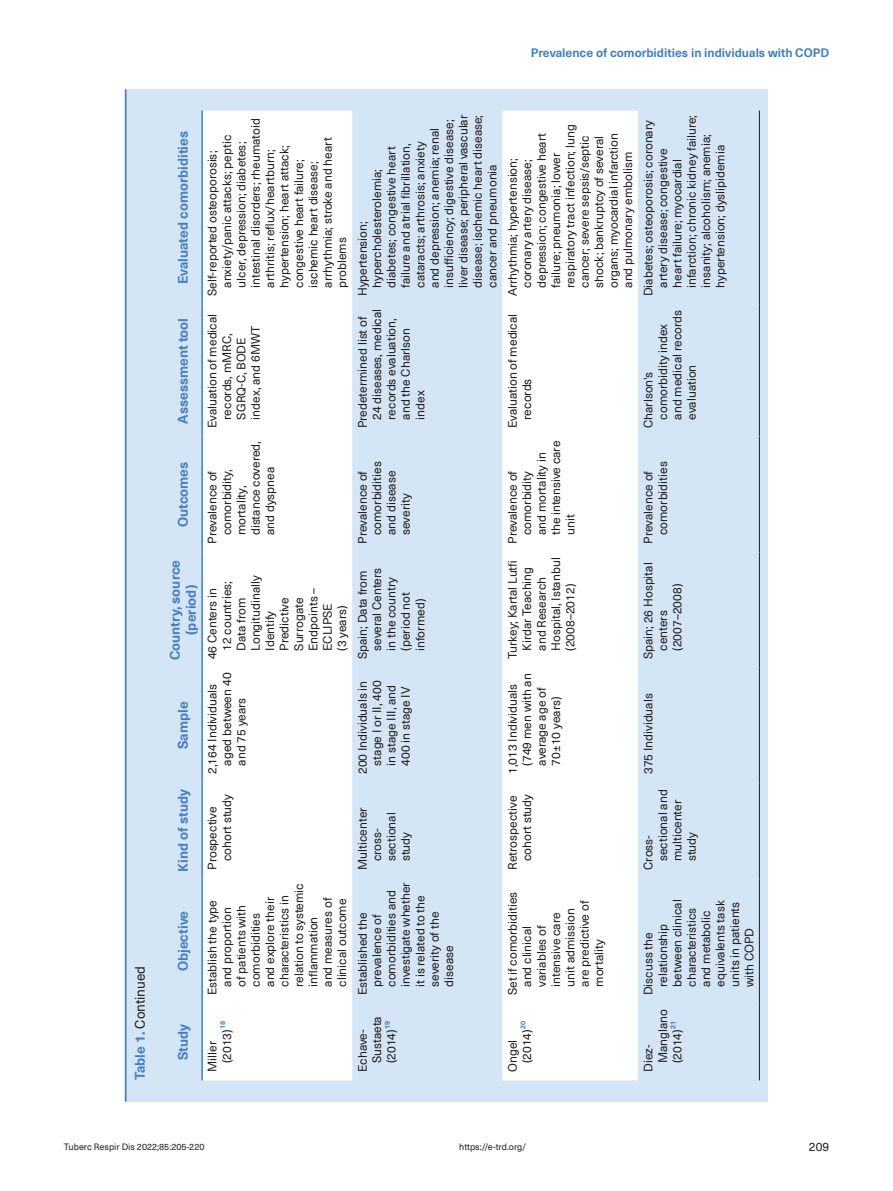
<style>
.page{position:relative;width:893px;height:1191px;background:#fff}
.page>*{position:absolute;margin:0;border:0;box-sizing:border-box;transform-origin:0 0}
.t1{font:700 13.5px/16.2px "Neue Haas Unica Pro";color:#437ec1;text-align:center}
.t2{font:13.5px "Neue Haas Unica Pro";color:#231f20}
.t3{font:12px/14.4px "Neue Haas Unica Pro";color:#231f20}
.t4{font:700 12px "Neue Haas Unica Pro";color:#437ec1}
.t5{font:9px "Neue Haas Unica Pro";color:#231f20}
.t6{font:700 7.05px "Neue Haas Unica Pro";color:#437ec1}
.s1{font-weight:700;color:#437ec1}
</style>
<div class="page">
<div style="left:125px;top:89px;width:643px;height:1012px;background:#d4e5f5"></div>
<hr style="left:125px;top:89px;width:1px;height:1012px;background:#437ec1">
<svg style="left:203px;top:111px;width:435px;height:969px;fill:#fff"></svg>
<hr style="left:759px;top:1003px;width:1px;height:77px;background:#231f20">
<hr style="left:759px;top:878px;width:1px;height:125px;background:#231f20">
<hr style="left:759px;top:782px;width:1px;height:96px;background:#231f20">
<hr style="left:759px;top:668px;width:1px;height:114px;background:#231f20">
<hr style="left:759px;top:552px;width:1px;height:116px;background:#231f20">
<hr style="left:759px;top:437px;width:1px;height:115px;background:#231f20">
<hr style="left:759px;top:305px;width:1px;height:132px;background:#231f20">
<hr style="left:759px;top:111px;width:1px;height:194px;background:#231f20">
<hr style="left:201px;top:1003px;width:2px;height:77px;background:#437ec1">
<hr style="left:201px;top:878px;width:2px;height:125px;background:#437ec1">
<hr style="left:201px;top:782px;width:2px;height:96px;background:#437ec1">
<hr style="left:201px;top:668px;width:2px;height:114px;background:#437ec1">
<hr style="left:201px;top:552px;width:2px;height:116px;background:#437ec1">
<hr style="left:201px;top:437px;width:2px;height:115px;background:#437ec1">
<hr style="left:201px;top:305px;width:2px;height:132px;background:#437ec1">
<hr style="left:201px;top:111px;width:2px;height:194px;background:#437ec1">
<p class="t2" style="left:132px;top:1080px;width:116px;rotate:-90deg"><span class="s1">Table 1.</span> Continued</p>
<p class="t4" style="left:531px;top:45px;width:300px">Prevalence of comorbidities in individuals with COPD</p>
<p class="t1" style="left:175px;top:284px;width:155px;rotate:-90deg">Evaluated comorbidities</p>
<p class="t1" style="left:175px;top:423px;width:107px;rotate:-90deg">Assessment tool</p>
<p class="t1" style="left:175px;top:527px;width:67px;rotate:-90deg">Outcomes</p>
<p class="t1" style="left:167px;top:660px;width:102px;rotate:-90deg">Country, source (period)</p>
<p class="t1" style="left:175px;top:749px;width:49px;rotate:-90deg">Sample</p>
<p class="t1" style="left:175px;top:871px;width:84px;rotate:-90deg">Kind of study</p>
<p class="t1" style="left:175px;top:971px;width:62px;rotate:-90deg">Objective</p>
<p class="t3" style="left:205px;top:288px;width:171px;text-indent:-9px;rotate:-90deg">Self-reported osteoporosis; anxiety/panic attacks; peptic ulcer, depression; diabetes; intestinal disorders; rheumatoid arthritis; reflux/heartburn; hypertension; heart attack; congestive heart failure; ischemic heart disease; arrhythmia; stroke and heart problems</p>
<p class="t3" style="left:205px;top:420px;width:107px;text-indent:-9px;rotate:-90deg">Evaluation of medical records, mMRC,<br>SGRQ-C, BODE index, and 6MWT</p>
<p class="t3" style="left:205px;top:535px;width:96px;text-indent:-9px;rotate:-90deg">Prevalence of comorbidity, mortality, distance covered, and dyspnea</p>
<p class="t3" style="left:205px;top:651px;width:77px;text-indent:-9px;rotate:-90deg">46 Centers in<br>12 countries;<br>Data from<br>Longitudinally<br>Identify<br>Predictive<br>Surrogate<br>Endpoints –<br>ECLIPSE<br>(3 years)</p>
<p class="t3" style="left:205px;top:765px;width:94px;text-indent:-9px;rotate:-90deg">2,164 Individuals aged between 40 and 75 years</p>
<p class="t3" style="left:205px;top:861px;width:69px;text-indent:-9px;rotate:-90deg">Prospective cohort study</p>
<p class="t3" style="left:205px;top:986px;width:105px;text-indent:-9px;rotate:-90deg">Establish the type and proportion<br>of patients with comorbidities<br>and explore their characteristics in relation to systemic inflammation<br>and measures of clinical outcome</p>
<p class="t1" style="left:175px;top:1060px;width:38px;rotate:-90deg">Study</p>
<p class="t6" style="left:218px;top:1029px;width:10px;rotate:-90deg">18</p>
<p class="t3" style="left:205px;top:1063px;width:35px;text-indent:-9px;rotate:-90deg">Miller (2013)</p>
<p class="t3" style="left:355px;top:288px;width:174px;text-indent:-9px;rotate:-90deg">Hypertension; hypercholesterolemia;<br>diabetes; congestive heart failure and atrial fibrillation, cataracts; arthrosis; anxiety<br>and depression; anemia; renal insufficiency; digestive disease; liver disease; peripheral vascular disease; ischemic heart disease; cancer and pneumonia</p>
<p class="t3" style="left:355px;top:420px;width:112px;text-indent:-9px;rotate:-90deg">Predetermined list of<br>24 diseases, medical records evaluation, and the Charlson index</p>
<p class="t3" style="left:355px;top:535px;width:75px;text-indent:-9px;rotate:-90deg">Prevalence of comorbidities and disease severity</p>
<p class="t3" style="left:355px;top:651px;width:84px;text-indent:-9px;rotate:-90deg">Spain; Data from several Centers in the country (period not informed)</p>
<p class="t3" style="left:355px;top:765px;width:86px;text-indent:-9px;rotate:-90deg">200 Individuals in stage I or II, 400 in stage III, and<br>400 in stage IV</p>
<p class="t3" style="left:355px;top:861px;width:55px;text-indent:-9px;rotate:-90deg">Multicenter cross&shy;sectional study</p>
<p class="t3" style="left:355px;top:986px;width:106px;text-indent:-9px;rotate:-90deg">Established the prevalence of comorbidities and investigate whether it is related to the severity of the disease</p>
<p class="t3" style="left:355px;top:1063px;width:49px;text-indent:-9px;rotate:-90deg">Echave-<br>Sustaeta (2014)</p>
<p class="t6" style="left:383px;top:1029px;width:10px;rotate:-90deg">19</p>
<p class="t3" style="left:506px;top:288px;width:165px;text-indent:-9px;rotate:-90deg">Arrhythmia; hypertension; coronary artery disease; depression; congestive heart failure; pneumonia; lower respiratory tract infection; lung cancer; severe sepsis/septic shock; bankruptcy of several organs; myocardial infarction and pulmonary embolism</p>
<p class="t3" style="left:506px;top:420px;width:107px;text-indent:-9px;rotate:-90deg">Evaluation of medical records</p>
<p class="t3" style="left:506px;top:535px;width:96px;text-indent:-9px;rotate:-90deg">Prevalence of comorbidity<br>and mortality in the intensive care unit</p>
<p class="t3" style="left:506px;top:651px;width:95px;text-indent:-9px;rotate:-90deg">Turkey; Kartal Lutfi<br>Kirdar Teaching and Research<br>Hospital, Istanbul (2008–2012)</p>
<p class="t3" style="left:506px;top:765px;width:94px;text-indent:-9px;rotate:-90deg">1,013 Individuals (749 men with an average age of<br>70±10 years)</p>
<p class="t3" style="left:506px;top:870px;width:77px;text-align:right;rotate:-90deg">Retrospective cohort study</p>
<p class="t3" style="left:506px;top:986px;width:97px;text-indent:-9px;rotate:-90deg">Set if comorbidities and clinical variables of intensive care unit admission are predictive of mortality</p>
<p class="t6" style="left:519px;top:1029px;width:10px;rotate:-90deg">20</p>
<p class="t3" style="left:506px;top:1063px;width:35px;text-indent:-9px;rotate:-90deg">Ongel (2014)</p>
<p class="t3" style="left:641px;top:288px;width:174px;text-indent:-9px;rotate:-90deg">Diabetes; osteoporosis; coronary artery disease; congestive<br>heart failure; myocardial infarction; chronic kidney failure; insanity; alcoholism; anemia; hypertension; dyslipidemia</p>
<p class="t3" style="left:641px;top:420px;width:111px;text-indent:-9px;rotate:-90deg">Charlson's comorbidity index and medical records evaluation</p>
<p class="t3" style="left:641px;top:535px;width:75px;text-indent:-9px;rotate:-90deg">Prevalence of comorbidities</p>
<p class="t3" style="left:641px;top:651px;width:90px;text-indent:-9px;rotate:-90deg">Spain; 26 Hospital centers (2007–2008)</p>
<p class="t3" style="left:641px;top:774px;width:82px;rotate:-90deg">375 Individuals</p>
<p class="t3" style="left:641px;top:861px;width:73px;text-indent:-9px;rotate:-90deg">Cross&shy;sectional and multicenter study</p>
<p class="t3" style="left:641px;top:986px;width:89px;text-indent:-9px;rotate:-90deg">Discuss the relationship between clinical characteristics and metabolic equivalents task units in patients with COPD</p>
<p class="t3" style="left:641px;top:1063px;width:56px;text-indent:-9px;rotate:-90deg">Diez-<br>Manglano (2014)</p>
<p class="t6" style="left:669px;top:1029px;width:10px;rotate:-90deg">21</p>
<p class="t5" style="left:64px;top:1141px;width:142px">Tuberc Respir Dis 2022;85:205-220</p>
<p class="t5" style="left:459px;top:1141px;width:69px">https://e-trd.org/</p>
<p class="t3" style="left:809px;top:1139px;width:22px">209</p>
</div>
